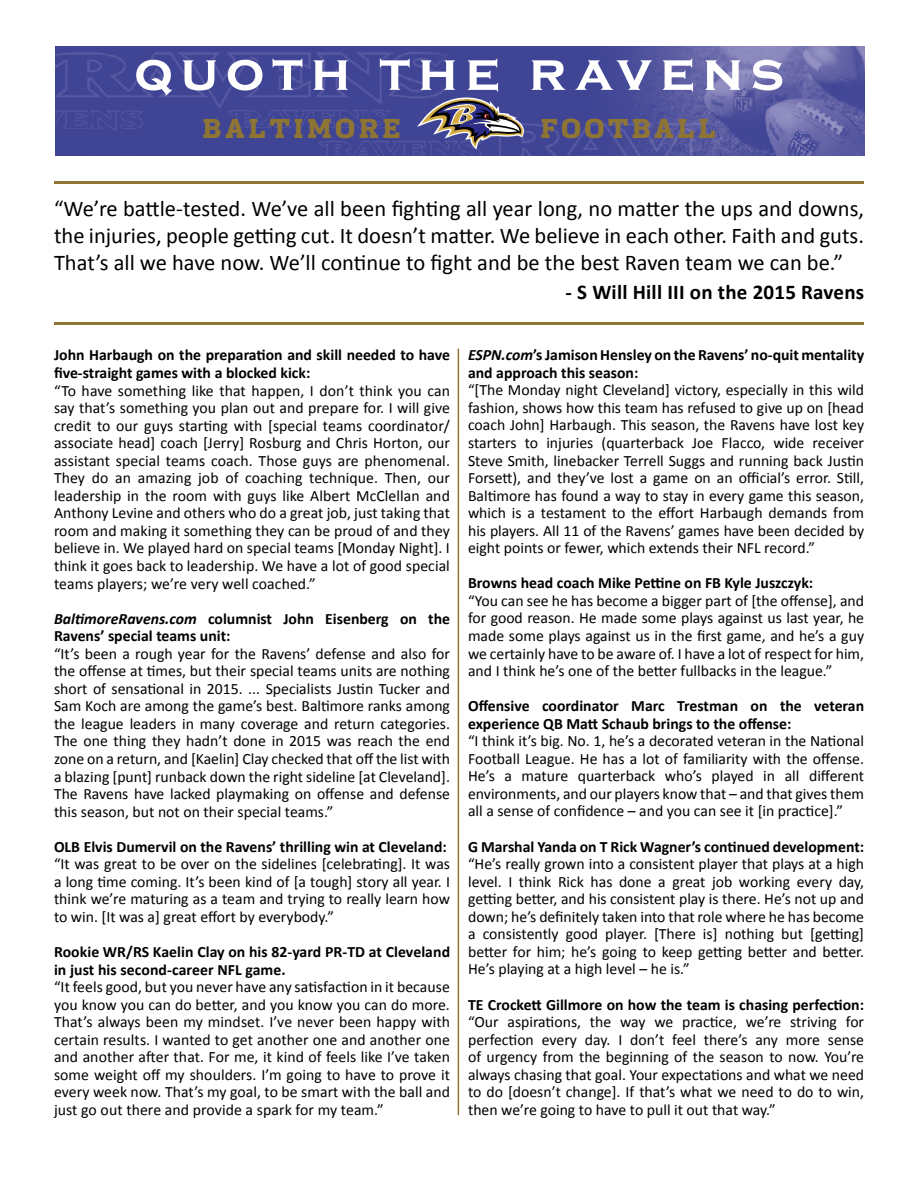
<style>
.page{position:relative;width:918px;height:1188px;background:#fff}
.page>*{position:absolute;margin:0;border:0;box-sizing:border-box;transform-origin:0 0}
.t1{font:700 54px "Copperplate Gothic";letter-spacing:.145em;color:#fff}
.t2{font:700 27px "Endzone";letter-spacing:.1em;color:#8e7534}
.t3{font:22.5px/27px "Calibri";color:#000;text-align:justify}
.t4{font:700 21px "Calibri";letter-spacing:.01em;color:#000}
.t5{font:15.75px/17.5px "Calibri";color:#000;text-align:justify}
.t6{font:700 15.75px/17.5px "Calibri";color:#000}
.s1{font-style:italic}
</style>
<div class="page">
<img style="left:55px;top:47px;width:809px;height:109px">
<hr style="left:458px;top:349px;width:1px;height:766px;background:#8e7534">
<svg style="left:417px;top:96px;width:107px;height:54px;background:#656287"></svg>
<hr style="left:54px;top:181px;width:810px;height:2px;background:#8e7534">
<hr style="left:54px;top:322px;width:810px;height:2px;background:#8e7534">
<h1 class="t1" style="left:134px;top:42px;width:651px">quoth the ravens</h1>
<h2 class="t2" style="left:202px;top:113px;width:200px">BALTIMORE</h2>
<h2 class="t2" style="left:540px;top:113px;width:178px">FOOTBALL</h2>
<p class="t3" style="left:54px;top:194px;width:812px">“We’re battle-tested. We’ve all been fighting all year long, no matter the ups and downs, the injuries, people getting cut. It doesn’t matter. We believe in each other. Faith and guts.<br>That’s all we have now. We’ll continue to fight and be the best Raven team we can be.”</p>
<h3 class="t4" style="left:566px;top:279px;width:300px">- S Will Hill III on the 2015 Ravens</h3>
<p class="t6" style="left:54px;top:346px;width:398px">John Harbaugh on the preparation and skill needed to have five-straight games with a blocked kick:</p>
<p class="t5" style="left:54px;top:381px;width:398px">“To have something like that happen, I don’t think you can say that’s something you plan out and prepare for. I will give credit to our guys starting with [special teams coordinator/ associate head] coach [Jerry] Rosburg and Chris Horton, our assistant special teams coach. Those guys are phenomenal.<br>They do an amazing job of coaching technique. Then, our leadership in the room with guys like Albert McClellan and Anthony Levine and others who do a great job, just taking that room and making it something they can be proud of and they believe in. We played hard on special teams [Monday Night]. I think it goes back to leadership. We have a lot of good special teams players; we’re very well coached.”</p>
<p class="t6" style="left:54px;top:610px;width:398px"><span class="s1">BaltimoreRavens.com</span> columnist John Eisenberg on the<br>Ravens’ special teams unit:</p>
<p class="t5" style="left:54px;top:644px;width:398px">“It’s been a rough year for the Ravens’ defense and also for the offense at times, but their special teams units are nothing short of sensational in 2015. ... Specialists Justin Tucker and Sam Koch are among the game’s best. Baltimore ranks among the league leaders in many coverage and return categories.<br>The one thing they hadn’t done in 2015 was reach the end zone on a return, and [Kaelin] Clay checked that off the list with a blazing [punt] runback down the right sideline [at Cleveland].<br>The Ravens have lacked playmaking on offense and defense this season, but not on their special teams.”</p>
<p class="t6" style="left:54px;top:838px;width:394px">OLB Elvis Dumervil on the Ravens’ thrilling win at Cleveland:</p>
<p class="t5" style="left:54px;top:855px;width:398px">“It was great to be over on the sidelines [celebrating]. It was a long time coming. It’s been kind of [a tough] story all year. I think we’re maturing as a team and trying to really learn how to win. [It was a] great effort by everybody.”</p>
<p class="t6" style="left:54px;top:943px;width:398px">Rookie WR/RS Kaelin Clay on his 82-yard PR-TD at Cleveland in just his second-career NFL game.</p>
<p class="t5" style="left:54px;top:977px;width:398px">“It feels good, but you never have any satisfaction in it because you know you can do better, and you know you can do more.<br>That’s always been my mindset. I’ve never been happy with certain results. I wanted to get another one and another one and another after that. For me, it kind of feels like I’ve taken some weight off my shoulders. I’m going to have to prove it every week now. That’s my goal, to be smart with the ball and just go out there and provide a spark for my team.”</p>
<p class="t6" style="left:468px;top:346px;width:398px"><span class="s1">ESPN.com</span>’s Jamison Hensley on the Ravens’ no-quit mentality and approach this season:</p>
<p class="t5" style="left:468px;top:381px;width:398px">“[The Monday night Cleveland] victory, especially in this wild fashion, shows how this team has refused to give up on [head coach John] Harbaugh. This season, the Ravens have lost key starters to injuries (quarterback Joe Flacco, wide receiver Steve Smith, linebacker Terrell Suggs and running back Justin Forsett), and they’ve lost a game on an official’s error. Still, Baltimore has found a way to stay in every game this season, which is a testament to the effort Harbaugh demands from his players. All 11 of the Ravens’ games have been decided by eight points or fewer, which extends their NFL record.”</p>
<p class="t6" style="left:468px;top:574px;width:347px">Browns head coach Mike Pettine on FB Kyle Juszczyk:</p>
<p class="t5" style="left:468px;top:591px;width:398px">“You can see he has become a bigger part of [the offense], and for good reason. He made some plays against us last year, he made some plays against us in the first game, and he’s a guy we certainly have to be aware of. I have a lot of respect for him, and I think he’s one of the better fullbacks in the league.”</p>
<p class="t6" style="left:468px;top:697px;width:398px">Offensive coordinator Marc Trestman on the veteran experience QB Matt Schaub brings to the offense:</p>
<p class="t5" style="left:468px;top:732px;width:398px">“I think it’s big. No. 1, he’s a decorated veteran in the National Football League. He has a lot of familiarity with the offense.<br>He’s a mature quarterback who’s played in all different environments, and our players know that – and that gives them all a sense of confidence – and you can see it [in practice].”</p>
<p class="t6" style="left:468px;top:838px;width:398px">G Marshal Yanda on T Rick Wagner’s continued development:</p>
<p class="t5" style="left:468px;top:854px;width:398px">“He’s really grown into a consistent player that plays at a high level. I think Rick has done a great job working every day, getting better, and his consistent play is there. He’s not up and down; he’s definitely taken into that role where he has become a consistently good player. [There is] nothing but [getting] better for him; he’s going to keep getting better and better.<br>He’s playing at a high level – he is.”</p>
<p class="t6" style="left:468px;top:996px;width:398px">TE Crockett Gillmore on how the team is chasing perfection:</p>
<p class="t5" style="left:468px;top:1012px;width:398px">“Our aspirations, the way we practice, we’re striving for perfection every day. I don’t feel there’s any more sense of urgency from the beginning of the season to now. You’re always chasing that goal. Your expectations and what we need to do [doesn’t change]. If that’s what we need to do to win, then we’re going to have to pull it out that way.”</p>
</div>
